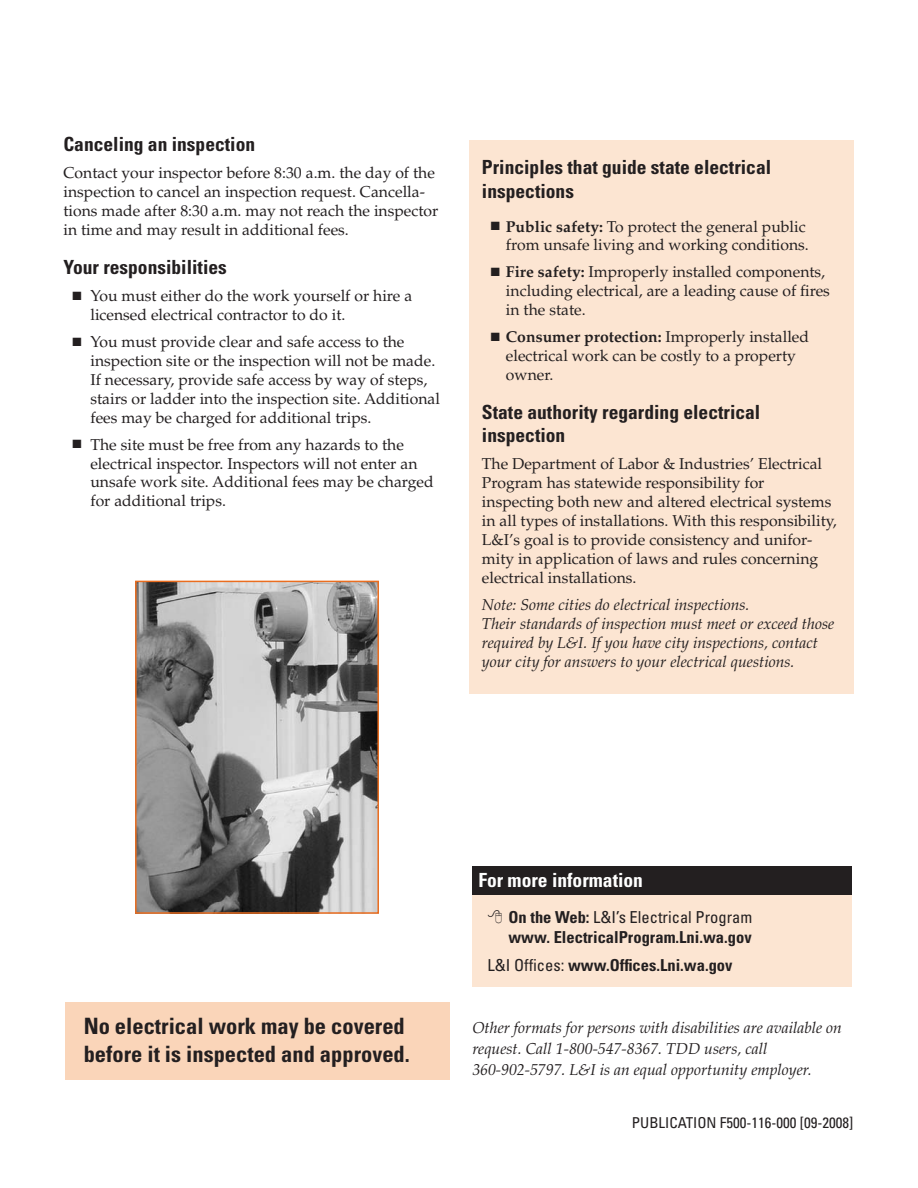
<style>
.page{position:relative;width:918px;height:1188px;background:#fff}
.page>*{position:absolute;margin:0;border:0;box-sizing:border-box;transform-origin:0 0}
.Paragraph_Head{font:700 condensed 22.5px/28.5px "Univers LT Std";color:#231f20}
.Paragraph_Head-2{font:700 condensed 19.5px/23.4px "Univers LT Std";color:#231f20}
.For_More_Info_Box{font:700 condensed 19.5px "Univers LT Std";color:#fff}
.For_More_Info_Box-2{font:700 condensed 16.5px/19.8px "Univers LT Std";color:#231f20}
.t1{font:15.75px/18.9px "Palatino LT Std";color:#231f20}
.t2{font:italic 15.75px/18.9px "Palatino LT Std";color:#231f20}
.t3{font:condensed 15px "Univers LT Std";color:#231f20}
.s1{font-weight:700}
.s2{font-weight:400}
</style>
<div class="page">
<div style="left:65px;top:1002px;width:384px;height:77px;background:#fad5b9"></div>
<div style="left:469px;top:140px;width:384px;height:554px;background:#fce5d2"></div>
<div style="left:472px;top:867px;width:380px;height:120px;background:#fce5d2"></div>
<div style="left:472px;top:866px;width:380px;height:28px;background:#231f20"></div>
<img style="left:138px;top:584px;width:238px;height:327px">
<div style="left:135px;top:581px;width:244px;height:333px;border:2px solid #ea6d1f"></div>
<p class="Paragraph_Head-2" style="left:63px;top:133px;width:193px">Canceling an inspection</p>
<p class="t1" style="left:63px;top:164px;width:376px">Contact your inspector before 8:30 a.m. the day of the inspection to cancel an inspection request. Cancella&shy;tions made after 8:30 a.m. may not reach the inspector in time and may result in additional fees.</p>
<p class="Paragraph_Head-2" style="left:63px;top:255px;width:165px">Your responsibilities</p>
<p class="t1" style="left:90px;top:287px;width:323px;text-indent:-18px">■ You must either do the work yourself or hire a licensed electrical contractor to do it.</p>
<p class="t1" style="left:90px;top:333px;width:351px;text-indent:-18px">■ You must provide clear and safe access to the inspection site or the inspection will not be made.<br>If necessary, provide safe access by way of steps, stairs or ladder into the inspection site. Additional fees may be charged for additional trips.</p>
<p class="t1" style="left:90px;top:435px;width:345px;text-indent:-18px">■ The site must be free from any hazards to the electrical inspector. Inspectors will not enter an unsafe work site. Additional fees may be charged for additional trips.</p>
<p class="Paragraph_Head-2" style="left:482px;top:156px;width:291px">Principles that guide state electrical inspections</p>
<p class="t1" style="left:491px;top:217px;width:319px;text-align:right">■ <span class="s1">Public safety:</span> To protect the general public from unsafe living and working conditions.</p>
<p class="t1" style="left:506px;top:263px;width:325px;text-indent:-15px">■ <span class="s1">Fire safety:</span> Improperly installed components, including electrical, are a leading cause of fires in the state.</p>
<p class="t1" style="left:506px;top:328px;width:305px;text-indent:-15px">■ <span class="s1">Consumer protection:</span> Improperly installed electrical work can be costly to a property owner.</p>
<p class="Paragraph_Head-2" style="left:482px;top:400px;width:280px">State authority regarding electrical inspection</p>
<p class="t1" style="left:482px;top:455px;width:356px">The Department of Labor &amp; Industries’ Electrical Program has statewide responsibility for inspecting both new and altered electrical systems in all types of installations. With this responsibility, L&amp;I’s goal is to provide consistency and unifor&shy;mity in application of laws and rules concerning electrical installations.</p>
<p class="t2" style="left:482px;top:595px;width:354px">Note: Some cities do electrical inspections.<br>Their standards of inspection must meet or exceed those required by L&amp;I. If you have city inspections, contact your city for answers to your electrical questions.</p>
<p class="Paragraph_Head" style="left:84px;top:1012px;width:328px">No electrical work may be covered before it is inspected and approved.</p>
<p class="For_More_Info_Box" style="left:478px;top:868px;width:166px">For more information</p>
<p class="For_More_Info_Box-2" style="left:508px;top:907px;width:245px">On the Web: <span class="s2">L&amp;I’s Electrical Program </span>www. ElectricalProgram.Lni.wa.gov</p>
<p class="For_More_Info_Box-2" style="left:487px;top:956px;width:247px"><span class="s2">L&amp;I Offices:</span> www.Offices.Lni.wa.gov</p>
<p class="t2" style="left:472px;top:1017px;width:371px;line-height:21px">Other formats for persons with disabilities are available on request. Call 1-800-547-8367. TDD users, call</p>
<p class="t2" style="left:472px;top:1060px;width:341px">360-902-5797. L&amp;I is an equal opportunity employer.</p>
<p class="t3" style="left:632px;top:1113px;width:223px">PUBLICATION F500-116-000 [09-2008]</p>
</div>
